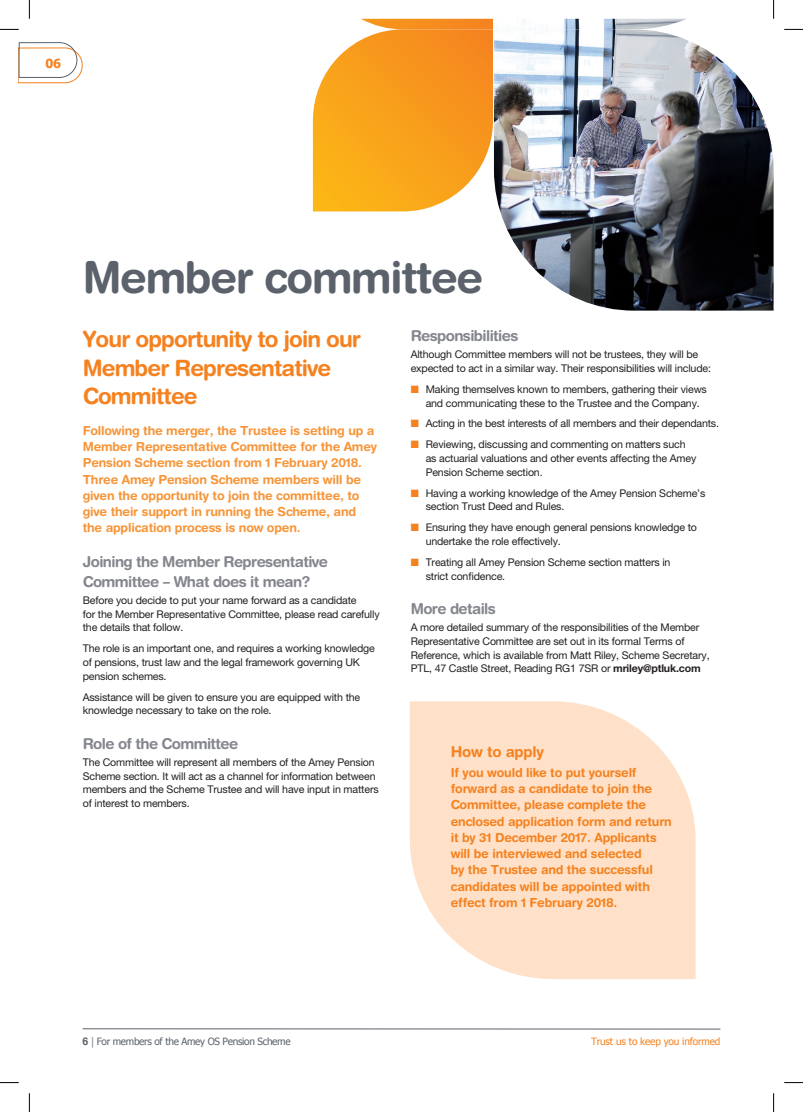
<style>
.page{position:relative;width:803px;height:1112px;background:#fff}
.page>*{position:absolute;margin:0;border:0;box-sizing:border-box;transform-origin:0 0}
.t1{font:700 43.75px "Helvetica Rounded";letter-spacing:-.03em;color:#5b626b}
.t2{font:700 22.5px/28.8px "Helvetica Rounded";letter-spacing:-.04em;color:#f58220}
.t3{font:700 15px/20px "Helvetica Rounded";letter-spacing:-.04em;color:#85878e}
.t4{font:700 15px "Helvetica Rounded";letter-spacing:-.015em;color:#f58220}
.t5{font:700 12.5px/16.2px "Helvetica Rounded";letter-spacing:-.015em;color:#f79538}
.t6{font:700 12.5px/16.2px "Helvetica Rounded";letter-spacing:-.015em;color:#f58220}
.t7{font:700 12.5px "Tahoma";color:#f58220}
.t8{font:10.62px/13.8px "Helvetica Neue LT";letter-spacing:-.015em;color:#231f20}
.t9{font:10px "Tahoma";letter-spacing:-.03em;color:#5b626b}
.t10{font:10px "Tahoma";letter-spacing:-.015em;color:#f58220}
.s1{color:#f58220}
.s2{font-weight:700}
.s3{font-family:"Helvetica";font-weight:700;font-size:10.62px}
.s4{font-family:"Helvetica";font-weight:300;font-size:10.62px}
</style>
<div class="page">
<svg style="left:410px;top:701px;width:286px;height:277px;background:#fee4cd"></svg>
<svg style="left:19px;top:42px;width:64px;height:41px"></svg>
<img style="left:494px;top:29px;width:279px;height:281px">
<svg style="left:313px;top:19px;width:180px;height:192px;background:#f8a937"></svg>
<img style="left:522px;top:19px;width:164px;height:10px">
<hr style="left:83px;top:1028px;width:637px;height:1px;background:#5b626b">
<svg style="left:0;top:29px;width:19px;height:1px"></svg>
<svg style="left:784px;top:29px;width:19px;height:1px"></svg>
<svg style="left:0;top:1082px;width:19px;height:1px"></svg>
<svg style="left:784px;top:1082px;width:19px;height:1px"></svg>
<svg style="left:29px;top:0;width:1px;height:19px"></svg>
<svg style="left:29px;top:1093px;width:1px;height:18px"></svg>
<svg style="left:773px;top:0;width:1px;height:19px"></svg>
<svg style="left:773px;top:1093px;width:1px;height:18px"></svg>
<p class="t7" style="left:45px;top:54px;width:17px">06</p>
<p class="t1" style="left:83px;top:250px;width:402px">Member committee</p>
<p class="t2" style="left:83px;top:324px;width:280px">Your opportunity to join our<br>Member Representative<br>Committee</p>
<p class="t5" style="left:83px;top:422px;width:296px">Following the merger, the Trustee is setting up a Member Representative Committee for the Amey Pension Scheme section from 1 February 2018.<br>Three Amey Pension Scheme members will be given the opportunity to join the committee, to give their support in running the Scheme, and the application process is now open.</p>
<p class="t3" style="left:83px;top:551px;width:247px">Joining the Member Representative<br>Committee – What does it mean?</p>
<p class="t8" style="left:83px;top:593px;width:298px">Before you decide to put your name forward as a candidate<br>for the Member Representative Committee, please read carefully the details that follow.</p>
<p class="t8" style="left:83px;top:641px;width:294px">The role is an important one, and requires a working knowledge of pensions, trust law and the legal framework governing UK pension schemes.</p>
<p class="t8" style="left:83px;top:689px;width:279px">Assistance will be given to ensure you are equipped with the knowledge necessary to take on the role.</p>
<p class="t3" style="left:83px;top:732px;width:157px">Role of the Committee</p>
<p class="t8" style="left:83px;top:755px;width:297px">The Committee will represent all members of the Amey Pension Scheme section. It will act as a channel for information between members and the Scheme Trustee and will have input in matters of interest to members.</p>
<p class="t3" style="left:411px;top:325px;width:109px">Responsibilities</p>
<p class="t8" style="left:411px;top:347px;width:302px">Although Committee members will not be trustees, they will be expected to act in a similar way. Their responsibilities will include:</p>
<p class="t8" style="left:426px;top:382px;width:283px;text-indent:-15px"><span class="s1">■</span> Making themselves known to members, gathering their views and communicating these to the Trustee and the Company.</p>
<p class="t8" style="left:411px;top:416px;width:310px"><span class="s1">■</span> Acting in the best interests of all members and their dependants.</p>
<p class="t8" style="left:426px;top:437px;width:272px;text-indent:-15px"><span class="s1">■</span> Reviewing, discussing and commenting on matters such as actuarial valuations and other events affecting the Amey<br>Pension Scheme section.</p>
<p class="t8" style="left:426px;top:485px;width:281px;text-indent:-15px"><span class="s1">■</span> Having a working knowledge of the Amey Pension Scheme’s section Trust Deed and Rules.</p>
<p class="t8" style="left:426px;top:520px;width:273px;text-indent:-15px"><span class="s1">■</span> Ensuring they have enough general pensions knowledge to undertake the role effectively.</p>
<p class="t8" style="left:426px;top:555px;width:246px;text-indent:-15px"><span class="s1">■</span> Treating all Amey Pension Scheme section matters in strict confidence.</p>
<p class="t3" style="left:411px;top:598px;width:87px">More details</p>
<p class="t8" style="left:411px;top:620px;width:300px">A more detailed summary of the responsibilities of the Member Representative Committee are set out in its formal Terms of Reference, which is available from Matt Riley, Scheme Secretary, PTL, 47 Castle Street, Reading RG1 7SR or <span class="s2">mriley@ptluk.com</span></p>
<p class="t4" style="left:451px;top:742px;width:95px">How to apply</p>
<p class="t6" style="left:451px;top:763px;width:223px">If you would like to put yourself forward as a candidate to join the Committee, please complete the enclosed application form and return it by 31 December 2017. Applicants will be interviewed and selected<br>by the Trustee and the successful candidates will be appointed with effect from 1 February 2018.</p>
<p class="t9" style="left:83px;top:1034px;width:210px"><span class="s3">6</span> <span class="s4">|</span> For members of the Amey OS Pension Scheme</p>
<p class="t10" style="left:591px;top:1033px;width:131px">Trust us to keep you informed</p>
</div>
